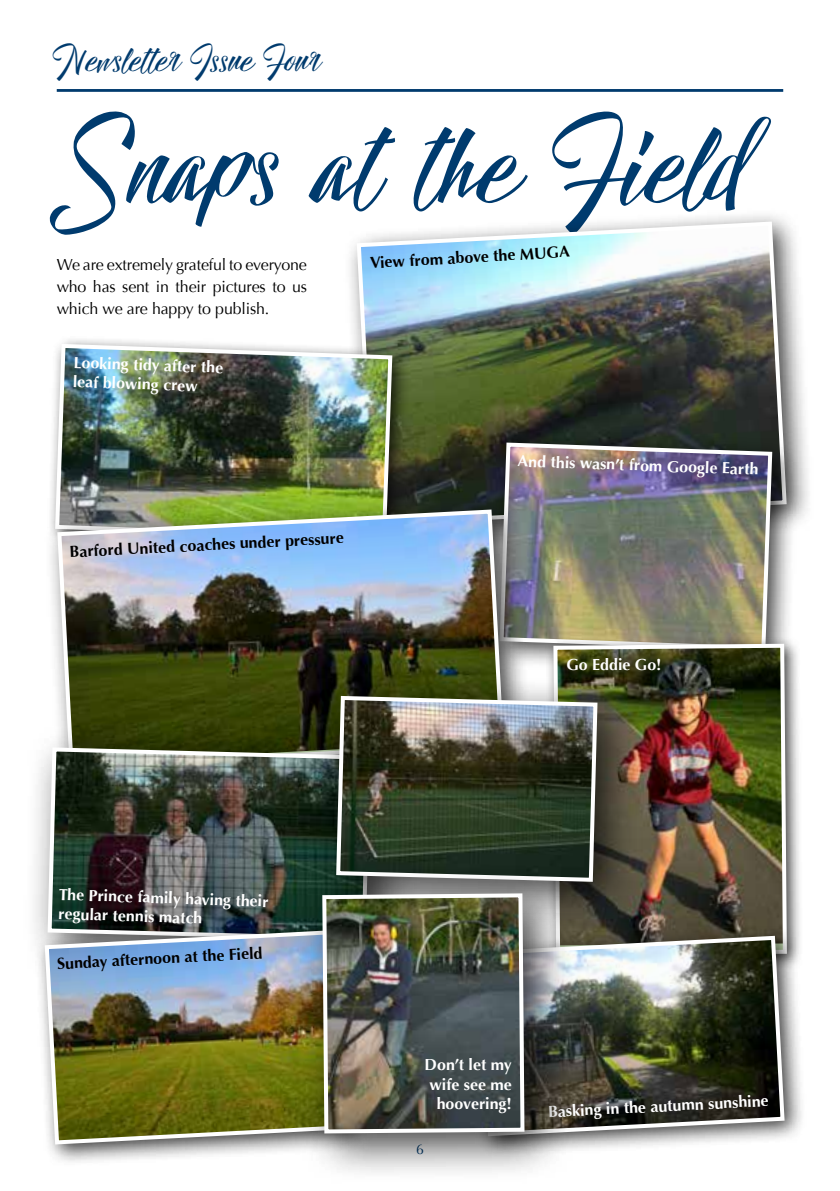
<style>
.page{position:relative;width:840px;height:1191px;background:#fff}
.page>*{position:absolute;margin:0;border:0;box-sizing:border-box;transform-origin:0 0}
.t1{font:128px "Hallelujah";color:#003b6e}
.t2{font:39.2px "Hallelujah";color:#003b6e}
.t3{font:700 16px/19.2px "Optima";color:#fff}
.t4{font:16px/22px "Optima";letter-spacing:-.01em;color:#000;text-align:justify}
.t5{font:700 16px "Optima";color:#000}
.t6{font:14px "Optima";color:#003b6e}
</style>
<div class="page">
<hr style="left:57px;top:89px;width:725px;height:3px;background:#003b6e">
<div style="left:343px;top:208px;width:471px;height:346px;background:#000;opacity:.75"></div>
<img style="left:354px;top:219px;width:434px;height:277px">
<div style="left:486px;top:429px;width:312px;height:248px;background:#000;opacity:.75"></div>
<img style="left:497px;top:440px;width:276px;height:212px">
<div style="left:46px;top:335px;width:365px;height:224px;background:#000;opacity:.75"></div>
<img style="left:53px;top:342px;width:341px;height:154px">
<div style="left:545px;top:635px;width:258px;height:338px;background:#000;opacity:.75"></div>
<img style="left:551px;top:642px;width:237px;height:283px">
<div style="left:467px;top:925px;width:339px;height:233px;background:#000;opacity:.75"></div>
<img style="left:574px;top:933px;width:212px;height:205px">
<div style="left:44px;top:496px;width:487px;height:301px;background:#000;opacity:.75"></div>
<img style="left:55px;top:507px;width:450px;height:216px">
<div style="left:24px;top:723px;width:396px;height:267px;background:#000;opacity:.75"></div>
<img style="left:46px;top:745px;width:266px;height:174px">
<div style="left:34px;top:919px;width:339px;height:247px;background:#000;opacity:.75"></div>
<img style="left:43px;top:927px;width:254px;height:219px">
<div style="left:312px;top:672px;width:335px;height:259px;background:#000;opacity:.75"></div>
<img style="left:334px;top:694px;width:265px;height:190px">
<div style="left:297px;top:868px;width:277px;height:315px;background:#000;opacity:.75"></div>
<img style="left:320px;top:891px;width:206px;height:244px">
<h2 class="t2" style="left:53px;top:43px;width:268px">Newsletter Issue Four</h2>
<h1 class="t1" style="left:50px;top:110px;width:694px">Snaps at the Field</h1>
<p class="t5" style="left:369px;top:253px;width:201px;rotate:-3deg">View from above the MUGA</p>
<p class="t4" style="left:57px;top:254px;width:252px">We are extremely grateful to everyone who has sent in their pictures to us which we are happy to publish.</p>
<p class="t3" style="left:74px;top:353px;width:151px;rotate:2deg">Looking tidy after the leaf blowing crew</p>
<p class="t5" style="left:69px;top:542px;width:276px;rotate:-3deg">Barford United coaches under pressure</p>
<p class="t3" style="left:517px;top:451px;width:242px;rotate:2deg">And this wasn’t from Google Earth</p>
<p class="t3" style="left:566px;top:655px;width:97px">Go Eddie Go!</p>
<p class="t3" style="left:59px;top:884px;width:211px;rotate:2deg">The Prince family having their regular tennis match</p>
<p class="t5" style="left:57px;top:954px;width:207px;rotate:-3deg">Sunday afternoon at the Field</p>
<p class="t3" style="left:424px;top:1055px;width:89px;text-align:right">Don’t let my wife see me hoovering!</p>
<p class="t6" style="left:416px;top:1141px;width:9px">6</p>
<p class="t3" style="left:547px;top:1102px;width:222px;rotate:-3deg">Basking in the autumn sunshine</p>
</div>
